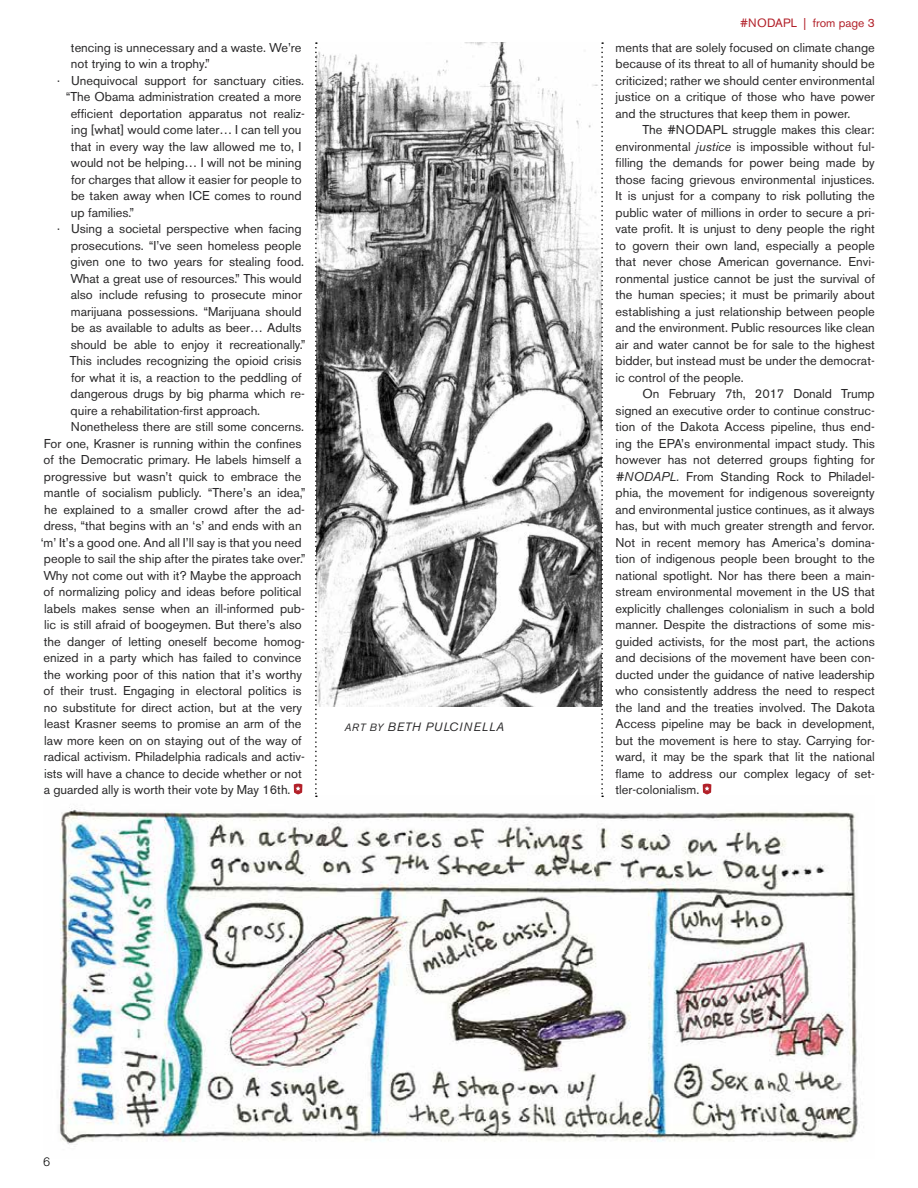
<style>
.page{position:relative;width:918px;height:1188px;background:#fff}
.page>*{position:absolute;margin:0;border:0;box-sizing:border-box;transform-origin:0 0}
.t1{font:12.75px/16.5px "Akzidenz Grotesk BE";color:#292829;text-align:justify}
.t2{font:italic 12px "Akzidenz Grotesk BE";letter-spacing:.05em;color:#292829}
.t3{font:12px "Akzidenz Grotesk BE";color:#b22029}
.t4{font:300 12px "Akzidenz Grotesk BE";color:#000}
.s1{font-size:10.5px}
.s2{font-style:italic}
</style>
<div class="page">
<img style="left:317px;top:42px;width:284px;height:665px">
<img style="left:59px;top:796px;width:799px;height:349px">
<svg style="left:703px;top:784px;width:8px;height:10px"></svg>
<svg style="left:294px;top:784px;width:8px;height:10px"></svg>
<svg style="left:315px;top:42px;width:2px;height:755px"></svg>
<svg style="left:601px;top:42px;width:2px;height:755px"></svg>
<p class="t1" style="left:71px;top:39px;width:232px">tencing is unnecessary and a waste. We’re</p>
<p class="t1" style="left:71px;top:56px;width:140px">not trying to win a trophy.”</p>
<p class="t1" style="left:57px;top:72px;width:249px">· Unequivocal support for sanctuary cities.</p>
<p class="t1" style="left:66px;top:89px;width:237px">“The Obama administration created a more</p>
<p class="t1" style="left:71px;top:105px;width:236px">efficient deportation apparatus not realiz-</p>
<p class="t1" style="left:71px;top:122px;width:232px">ing [what] would come later… I can tell you</p>
<p class="t1" style="left:71px;top:138px;width:232px">that in every way the law allowed me to, I</p>
<p class="t1" style="left:71px;top:155px;width:232px">would not be helping… I will not be mining</p>
<p class="t1" style="left:71px;top:171px;width:232px">for charges that allow it easier for people to</p>
<p class="t1" style="left:71px;top:188px;width:232px">be taken away when ICE comes to round</p>
<p class="t1" style="left:71px;top:204px;width:65px">up families.”</p>
<p class="t1" style="left:57px;top:221px;width:246px">· Using a societal perspective when facing</p>
<p class="t1" style="left:71px;top:237px;width:232px">prosecutions. “I’ve seen homeless people</p>
<p class="t1" style="left:71px;top:254px;width:235px">given one to two years for stealing food.</p>
<p class="t1" style="left:70px;top:270px;width:233px">What a great use of resources.” This would</p>
<p class="t1" style="left:71px;top:287px;width:233px">also include refusing to prosecute minor</p>
<p class="t1" style="left:71px;top:303px;width:232px">marijuana possessions. “Marijuana should</p>
<p class="t1" style="left:71px;top:320px;width:232px">be as available to adults as beer… Adults</p>
<p class="t1" style="left:71px;top:336px;width:236px">should be able to enjoy it recreationally.”</p>
<p class="t1" style="left:70px;top:353px;width:233px">This includes recognizing the opioid crisis</p>
<p class="t1" style="left:71px;top:369px;width:232px">for what it is, a reaction to the peddling of</p>
<p class="t1" style="left:71px;top:386px;width:236px">dangerous drugs by big pharma which re-</p>
<p class="t1" style="left:71px;top:402px;width:191px">quire a rehabilitation-first approach.</p>
<p class="t1" style="left:71px;top:419px;width:235px">Nonetheless there are still some concerns.</p>
<p class="t1" style="left:44px;top:435px;width:259px">For one, Krasner is running within the confines</p>
<p class="t1" style="left:44px;top:452px;width:259px">of the Democratic primary. He labels himself a</p>
<p class="t1" style="left:44px;top:468px;width:259px">progressive but wasn’t quick to embrace the</p>
<p class="t1" style="left:44px;top:485px;width:263px">mantle of socialism publicly. “There’s an idea,”</p>
<p class="t1" style="left:44px;top:501px;width:262px">he explained to a smaller crowd after the ad-</p>
<p class="t1" style="left:44px;top:518px;width:259px">dress, “that begins with an ‘s’ and ends with an</p>
<p class="t1" style="left:41px;top:534px;width:262px">‘m’ It’s a good one. And all I’ll say is that you need</p>
<p class="t1" style="left:44px;top:551px;width:263px">people to sail the ship after the pirates take over.”</p>
<p class="t1" style="left:43px;top:567px;width:260px">Why not come out with it? Maybe the approach</p>
<p class="t1" style="left:44px;top:584px;width:259px">of normalizing policy and ideas before political</p>
<p class="t1" style="left:44px;top:600px;width:262px">labels makes sense when an ill-informed pub-</p>
<p class="t1" style="left:44px;top:617px;width:259px">lic is still afraid of boogeymen. But there’s also</p>
<p class="t1" style="left:44px;top:633px;width:262px">the danger of letting oneself become homog-</p>
<p class="t1" style="left:44px;top:650px;width:259px">enized in a party which has failed to convince</p>
<p class="t1" style="left:44px;top:666px;width:259px">the working poor of this nation that it’s worthy</p>
<p class="t1" style="left:44px;top:683px;width:259px">of their trust. Engaging in electoral politics is</p>
<p class="t1" style="left:44px;top:699px;width:259px">no substitute for direct action, but at the very</p>
<p class="t1" style="left:44px;top:716px;width:259px">least Krasner seems to promise an arm of the</p>
<p class="t1" style="left:44px;top:732px;width:259px">law more keen on on staying out of the way of</p>
<p class="t1" style="left:44px;top:749px;width:262px">radical activism. Philadelphia radicals and activ-</p>
<p class="t1" style="left:44px;top:765px;width:259px">ists will have a chance to decide whether or not</p>
<p class="t1" style="left:44px;top:782px;width:248px">a guarded ally is worth their vote by May 16th.</p>
<p class="t2" style="left:344px;top:720px;width:161px"><span class="s1">ART BY</span> BETH PULCINELLA</p>
<p class="t3" style="left:740px;top:15px;width:136px">#NODAPL | from page 3</p>
<p class="t1" style="left:616px;top:39px;width:261px">ments that are solely focused on climate change because of its threat to all of humanity should be criticized; rather we should center environmental justice on a critique of those who have power and the structures that keep them in power.</p>
<p class="t1" style="left:616px;top:122px;width:261px;text-indent:27px">The #NODAPL struggle makes this clear: environmental <span class="s2">justice</span> is impossible without ful&shy;filling the demands for power being made by those facing grievous environmental injustices.<br>It is unjust for a company to risk polluting the public water of millions in order to secure a pri&shy;vate profit. It is unjust to deny people the right to govern their own land, especially a people that never chose American governance. Envi&shy;ronmental justice cannot be just the survival of the human species; it must be primarily about establishing a just relationship between people and the environment. Public resources like clean air and water cannot be for sale to the highest bidder, but instead must be under the democrat&shy;ic control of the people.</p>
<p class="t1" style="left:616px;top:386px;width:261px;text-indent:27px">On February 7th, 2017 Donald Trump signed an executive order to continue construc&shy;tion of the Dakota Access pipeline, thus end&shy;ing the EPA’s environmental impact study. This however has not deterred groups fighting for <span class="s2">#NODAPL.</span> From Standing Rock to Philadel&shy;phia, the movement for indigenous sovereignty and environmental justice continues, as it always has, but with much greater strength and fervor.<br>Not in recent memory has America’s domina&shy;tion of indigenous people been brought to the national spotlight. Nor has there been a main&shy;stream environmental movement in the US that explicitly challenges colonialism in such a bold manner. Despite the distractions of some mis&shy;guided activists, for the most part, the actions and decisions of the movement have been con&shy;ducted under the guidance of native leadership who consistently address the need to respect the land and the treaties involved. The Dakota Access pipeline may be back in development, but the movement is here to stay. Carrying for&shy;ward, it may be the spark that lit the national flame to address our complex legacy of set&shy;tler-colonialism.</p>
<p class="t4" style="left:43px;top:1155px;width:8px">6</p>
</div>
